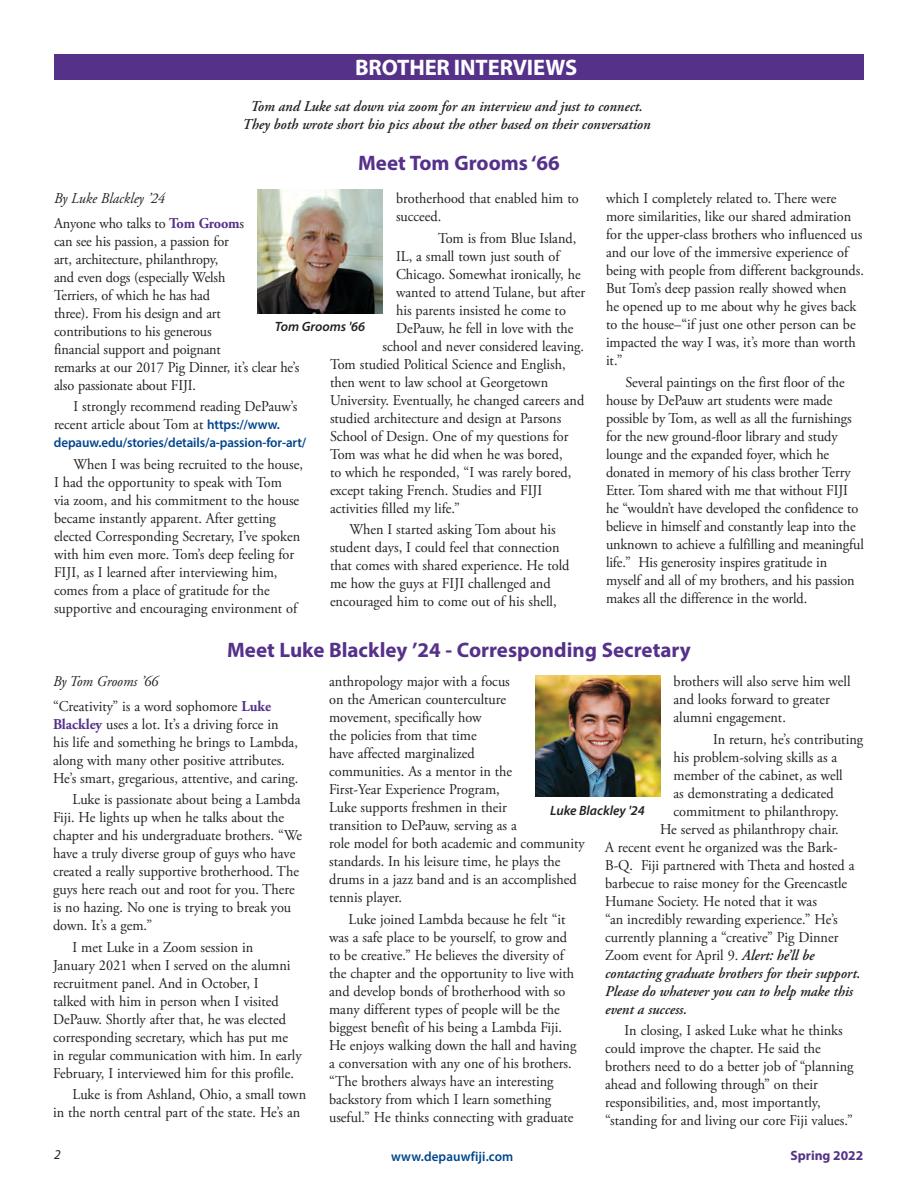
<style>
.page{position:relative;width:918px;height:1188px;background:#fff}
.page>*{position:absolute;margin:0;border:0;box-sizing:border-box;transform-origin:0 0}
.t1{font:700 22.5px "Myriad Pro";letter-spacing:-.005em;color:#fff}
.t2{font:700 21px "Myriad Pro";color:#56318a}
.t3{font:15px/18px "Adobe Garamond Pro";color:#231f20;scale:.95 1}
.t4{font:italic 600 15px/18px "Adobe Garamond Pro";color:#231f20;text-align:center;scale:.95 1}
.t5{font:italic 15px/24.8px "Adobe Garamond Pro";color:#231f20;scale:.95 1}
.t6{font:600 13.5px "Myriad Pro";letter-spacing:-.01em;color:#00458c}
.t7{font:italic 600 13.5px "Myriad Pro";color:#231f20}
.t8{font:600 13.5px "Myriad Pro";letter-spacing:.01em;color:#00458c}
.t9{font:700 13.5px "Myriad Pro";color:#56318a}
.t10{font:italic 13.5px "Myriad Pro";color:#231f20}
.s1{font-style:italic}
.s2{font-weight:700;color:#56318a}
.s3{font-style:normal}
.s4{font-weight:700;font-style:normal;color:#56318a}
.s5{font-family:"Myriad Pro";font-weight:600;font-size:13.5px;color:#00458c}
.s6{font-weight:600;font-style:italic}
</style>
<div class="page">
<div style="left:54px;top:54px;width:810px;height:26px;background:#56318a"></div>
<img style="left:535px;top:676px;width:125px;height:120px">
<img style="left:258px;top:189px;width:125px;height:125px">
<h1 class="t1" style="left:355px;top:52px;width:224px">BROTHER INTERVIEWS</h1>
<p class="t4" style="left:243px;top:98px;width:431px">Tom and Luke sat down via zoom for an interview and just to connect.<br>They both wrote short bio pics about the other based on their conversation</p>
<h2 class="t2" style="left:358px;top:150px;width:203px">Meet Tom Grooms ‘66</h2>
<p class="t3" style="left:606px;top:190px;width:273px">which I completely related to. There were more similarities, like our shared admiration for the upper-class brothers who influenced us and our love of the immersive experience of being with people from different backgrounds.<br>But Tom’s deep passion really showed when<br>he opened up to me about why he gives back to the house–“if just one other person can be impacted the way I was, it’s more than worth it.”</p>
<p class="t3" style="left:606px;top:373px;width:273px;text-indent:19px">Several paintings on the first floor of the house by DePauw art students were made possible by Tom, as well as all the furnishings for the new ground-floor library and study lounge and the expanded foyer, which he donated in memory of his class brother Terry Etter. Tom shared with me that without FIJI he “wouldn’t have developed the confidence to believe in himself and constantly leap into the unknown to achieve a fulfilling and meaningful life.” His generosity inspires gratitude in myself and all of my brothers, and his passion makes all the difference in the world.</p>
<h2 class="t2" style="left:227px;top:637px;width:465px">Meet Luke Blackley ’24 - Corresponding Secretary</h2>
<p class="t3" style="left:53px;top:670px;width:231px;line-height:24.8px"><span class="s1">By Tom Grooms ’66<br></span>“Creativity” is a word sophomore <span class="s2">Luke</span></p>
<p class="t3" style="left:53px;top:716px;width:260px"><span class="s2">Blackley</span> uses a lot. It’s a driving force in<br>his life and something he brings to Lambda, along with many other positive attributes.<br>He’s smart, gregarious, attentive, and caring.</p>
<p class="t3" style="left:53px;top:791px;width:264px;text-indent:19px">Luke is passionate about being a Lambda Fiji. He lights up when he talks about the chapter and his undergraduate brothers. “We have a truly diverse group of guys who have created a really supportive brotherhood. The guys here reach out and root for you. There is no hazing. No one is trying to break you down. It’s a gem.”</p>
<p class="t3" style="left:53px;top:938px;width:263px;text-indent:19px">I met Luke in a Zoom session in<br>January 2021 when I served on the alumni recruitment panel. And in October, I<br>talked with him in person when I visited DePauw. Shortly after that, he was elected corresponding secretary, which has put me in regular communication with him. In early February, I interviewed him for this profile.</p>
<p class="t3" style="left:53px;top:1086px;width:268px;text-indent:19px">Luke is from Ashland, Ohio, a small town in the north central part of the state. He’s an</p>
<p class="t3" style="left:396px;top:190px;width:194px">brotherhood that enabled him to succeed.</p>
<p class="t3" style="left:438px;top:229px;width:147px">Tom is from Blue Island,</p>
<p class="t3" style="left:396px;top:247px;width:174px">IL, a small town just south of</p>
<p class="t3" style="left:396px;top:265px;width:196px">Chicago. Somewhat ironically, he</p>
<p class="t3" style="left:396px;top:283px;width:201px">wanted to attend Tulane, but after</p>
<p class="t3" style="left:396px;top:301px;width:180px">his parents insisted he come to</p>
<p class="t3" style="left:396px;top:319px;width:188px">DePauw, he fell in love with the</p>
<p class="t3" style="left:383px;top:337px;width:214px">school and never considered leaving.</p>
<p class="t3" style="left:330px;top:355px;width:250px">Tom studied Political Science and English,</p>
<p class="t3" style="left:330px;top:373px;width:231px">then went to law school at Georgetown</p>
<p class="t3" style="left:330px;top:391px;width:269px">University. Eventually, he changed careers and</p>
<p class="t3" style="left:330px;top:409px;width:245px">studied architecture and design at Parsons</p>
<p class="t3" style="left:330px;top:427px;width:253px">School of Design. One of my questions for</p>
<p class="t3" style="left:330px;top:445px;width:246px">Tom was what he did when he was bored,</p>
<p class="t3" style="left:330px;top:463px;width:255px">to which he responded, “I was rarely bored,</p>
<p class="t3" style="left:330px;top:481px;width:225px">except taking French. Studies and FIJI</p>
<p class="t3" style="left:330px;top:499px;width:138px">activities filled my life.”</p>
<p class="t3" style="left:330px;top:521px;width:254px;text-indent:19px">When I started asking Tom about his student days, I could feel that connection that comes with shared experience. He told me how the guys at FIJI challenged and encouraged him to come out of his shell,</p>
<p class="t5" style="left:54px;top:187px;width:202px">By Luke Blackley ’24<br><span class="s3">Anyone who talks to</span> <span class="s4">Tom Groom</span><span class="s3">s</span></p>
<p class="t3" style="left:54px;top:233px;width:260px">can see his passion, a passion for<br>art, architecture, philanthropy,<br>and even dogs (especially Welsh<br>Terriers, of which he has had<br>three). From his design and art<br>contributions to his generous<br>financial support and poignant<br>remarks at our 2017 Pig Dinner, it’s clear he’s also passionate about FIJI.</p>
<p class="t3" style="left:54px;top:398px;width:258px;text-indent:19px">I strongly recommend reading DePauw’s recent article about Tom at <span class="s5">https://www.</span></p>
<p class="t6" style="left:54px;top:434px;width:254px">depauw.edu/stories/details/a-passion-for-art/</p>
<p class="t3" style="left:54px;top:455px;width:264px;text-indent:19px">When I was being recruited to the house, I had the opportunity to speak with Tom<br>via zoom, and his commitment to the house became instantly apparent. After getting elected Corresponding Secretary, I’ve spoken with him even more. Tom’s deep feeling for FIJI, as I learned after interviewing him, comes from a place of gratitude for the supportive and encouraging environment of</p>
<p class="t7" style="left:275px;top:318px;width:92px">Tom Grooms '66</p>
<p class="t3" style="left:329px;top:673px;width:271px">anthropology major with a focus<br>on the American counterculture<br>movement, specifically how<br>the policies from that time<br>have affected marginalized<br>communities. As a mentor in the<br>First-Year Experience Program,<br>Luke supports freshmen in their<br>transition to DePauw, serving as a<br>role model for both academic and community standards. In his leisure time, he plays the drums in a jazz band and is an accomplished tennis player.</p>
<p class="t3" style="left:329px;top:910px;width:262px;text-indent:19px">Luke joined Lambda because he felt “it was a safe place to be yourself, to grow and to be creative.” He believes the diversity of the chapter and the opportunity to live with and develop bonds of brotherhood with so many different types of people will be the biggest benefit of his being a Lambda Fiji.<br>He enjoys walking down the hall and having a conversation with any one of his brothers. “The brothers always have an interesting backstory from which I learn something useful.” He thinks connecting with graduate</p>
<p class="t3" style="left:674px;top:673px;width:188px">brothers will also serve him well and looks forward to greater alumni engagement.</p>
<p class="t3" style="left:713px;top:730px;width:159px">In return, he’s contributing</p>
<p class="t3" style="left:674px;top:748px;width:174px">his problem-solving skills as a</p>
<p class="t3" style="left:674px;top:766px;width:180px">member of the cabinet, as well</p>
<p class="t3" style="left:674px;top:784px;width:170px">as demonstrating a dedicated</p>
<p class="t3" style="left:674px;top:802px;width:175px">commitment to philanthropy.</p>
<p class="t3" style="left:660px;top:820px;width:190px">He served as philanthropy chair.</p>
<p class="t3" style="left:605px;top:838px;width:246px">A recent event he organized was the Bark-</p>
<p class="t3" style="left:605px;top:856px;width:264px">B-Q. Fiji partnered with Theta and hosted a</p>
<p class="t3" style="left:605px;top:874px;width:256px">barbecue to raise money for the Greencastle</p>
<p class="t3" style="left:605px;top:892px;width:225px">Humane Society. He noted that it was</p>
<p class="t3" style="left:605px;top:910px;width:246px">“an incredibly rewarding experience.” He’s</p>
<p class="t3" style="left:605px;top:928px;width:247px">currently planning a “creative” Pig Dinner</p>
<p class="t3" style="left:605px;top:946px;width:222px">Zoom event for April 9. <span class="s6">Alert: he’ll be</span></p>
<p class="t4" style="left:605px;top:965px;width:270px">contacting graduate brothers for their support.</p>
<p class="t4" style="left:605px;top:983px;width:262px">Please do whatever you can to help make this</p>
<p class="t4" style="left:605px;top:1001px;width:88px">event a success.</p>
<p class="t3" style="left:605px;top:1022px;width:263px;text-indent:19px">In closing, I asked Luke what he thinks could improve the chapter. He said the brothers need to do a better job of “planning ahead and following through” on their responsibilities, and, most importantly, “standing for and living our core Fiji values.”</p>
<p class="t7" style="left:550px;top:802px;width:96px">Luke Blackley '24</p>
<p class="t10" style="left:54px;top:1146px;width:8px">2</p>
<p class="t8" style="left:391px;top:1148px;width:124px">www.depauwfiji.com</p>
<p class="t9" style="left:791px;top:1147px;width:74px">Spring 2022</p>
</div>
